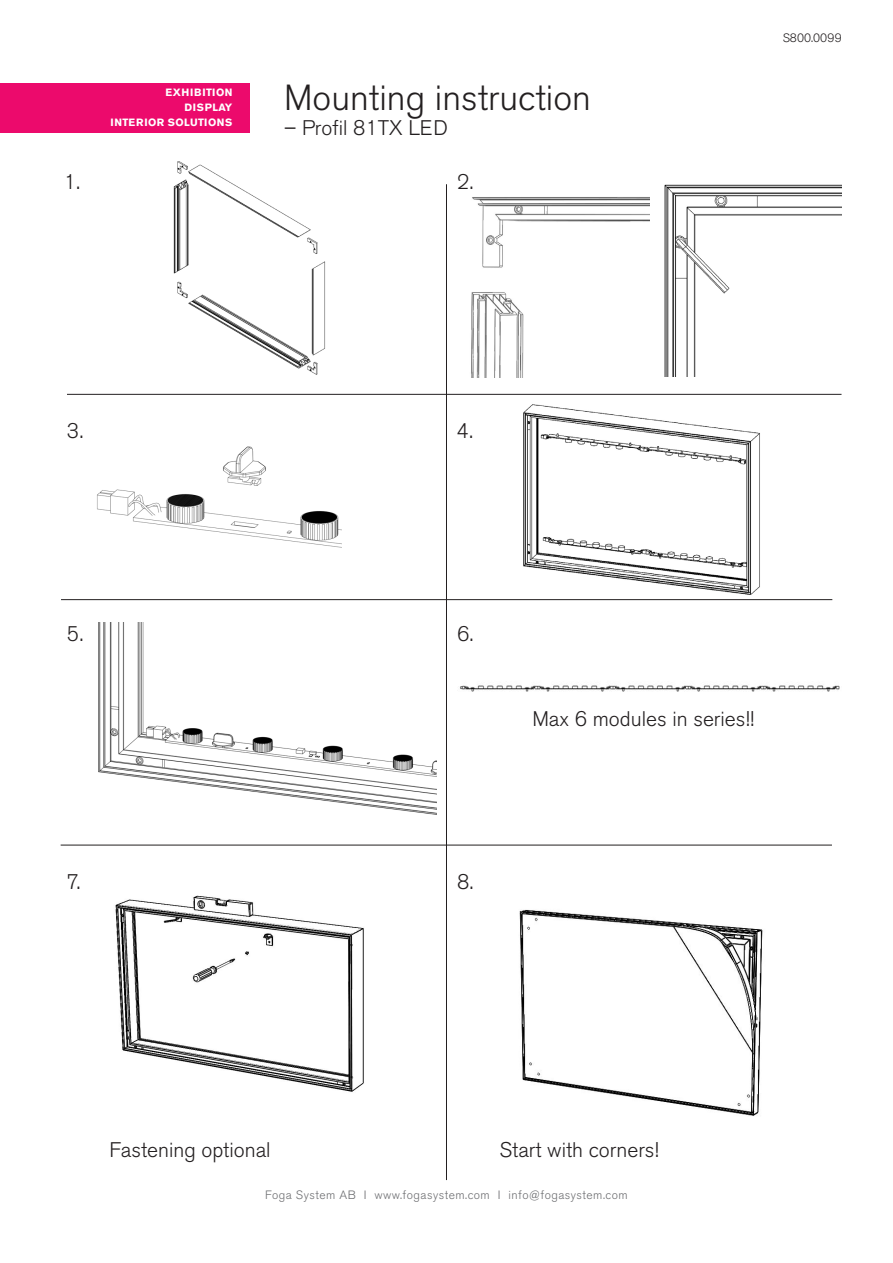
<style>
.page{position:relative;width:893px;height:1263px;background:#fff}
.page>*{position:absolute;margin:0;border:0;box-sizing:border-box;transform-origin:0 0}
.t1{font:300 36px "Akzidenz Grotesk BE";color:#231f20}
.t2{font:300 21px "Akzidenz Grotesk BE";color:#231f20}
.t3{font:300 12px "Akzidenz Grotesk BE";letter-spacing:.04em;color:#6c6d70}
.t4{font:300 12px "Akzidenz Grotesk BE";letter-spacing:.01em;color:#231f20}
.t5{font:700 10.5px "Akzidenz Grotesk BE";letter-spacing:.05em;color:#fff}
.t6{font:700 10.5px "Akzidenz Grotesk BE";letter-spacing:.03em;color:#fff}
</style>
<div class="page">
<hr style="left:446px;top:184px;width:1px;height:996px;background:#231f20">
<hr style="left:67px;top:394px;width:774px;height:1px;background:#231f20">
<div style="left:0;top:83px;width:249px;height:49px;background:#ec0a6c"></div>
<hr style="left:61px;top:599px;width:771px;height:1px;background:#231f20">
<img style="left:97px;top:446px;width:245px;height:102px">
<hr style="left:61px;top:845px;width:771px;height:1px;background:#231f20">
<img style="left:460px;top:685px;width:380px;height:7px">
<img style="left:115px;top:895px;width:249px;height:197px">
<img style="left:173px;top:161px;width:153px;height:214px">
<img style="left:471px;top:197px;width:178px;height:181px">
<img style="left:664px;top:184px;width:177px;height:192px">
<img style="left:523px;top:404px;width:237px;height:191px">
<img style="left:519px;top:909px;width:244px;height:207px">
<img style="left:98px;top:623px;width:338px;height:192px">
<p class="t2" style="left:64px;top:170px;width:18px">1.</p>
<p class="t5" style="left:166px;top:87px;width:68px">EXHIBITION</p>
<p class="t5" style="left:185px;top:102px;width:49px">DISPLAY</p>
<p class="t6" style="left:110px;top:117px;width:123px">INTERIOR SOLUTIONS</p>
<p class="t1" style="left:284px;top:77px;width:308px">Mounting instruction</p>
<p class="t2" style="left:284px;top:116px;width:165px">– Profil 81TX LED</p>
<p class="t2" style="left:457px;top:170px;width:18px">2.</p>
<p class="t4" style="left:783px;top:31px;width:60px">S800.0099</p>
<p class="t2" style="left:67px;top:419px;width:18px">3.</p>
<p class="t2" style="left:457px;top:419px;width:18px">4.</p>
<p class="t2" style="left:67px;top:622px;width:18px">5.</p>
<p class="t2" style="left:457px;top:622px;width:18px">6.</p>
<p class="t2" style="left:67px;top:870px;width:15px">7.</p>
<p class="t2" style="left:457px;top:870px;width:18px">8.</p>
<p class="t2" style="left:532px;top:707px;width:223px">Max 6 modules in series!!</p>
<p class="t2" style="left:110px;top:1138px;width:163px">Fastening optional</p>
<p class="t2" style="left:500px;top:1138px;width:161px">Start with corners!</p>
<p class="t3" style="left:265px;top:1188px;width:364px">Foga System AB I www.fogasystem.com I info@fogasystem.com</p>
</div>
